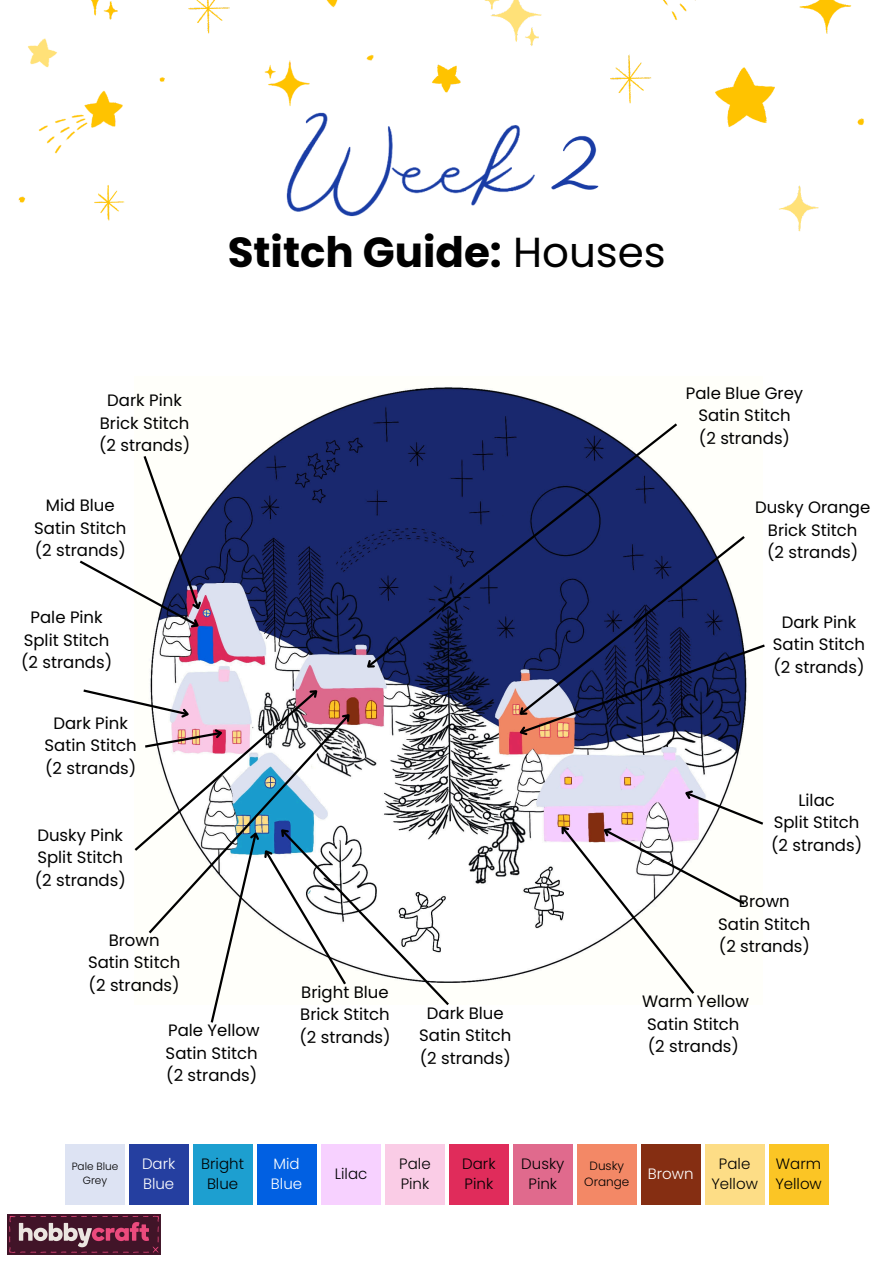
<style>
.page{position:relative;width:894px;height:1264px;background:#fff}
.page>*{position:absolute;margin:0;border:0;box-sizing:border-box;transform-origin:0 0}
.t1{font:700 42px "Poppins";color:#000}
.t2{font:16.5px/22.5px "Poppins";color:#000;text-align:center}
.t3{font:300 15px/20.2px "Poppins";color:#000;text-align:center}
.t4{font:300 15px/20.2px "Poppins";color:#fff}
.t5{font:300 12px/15.8px "Poppins";color:#000;text-align:center}
.t6{font:300 10.5px/14.7px "Poppins";color:#000;text-align:center}
.s1{font-weight:400}
</style>
<div class="page">
<img style="left:18px;top:0;width:846px;height:232px">
<img style="left:265px;top:3px;width:356px;height:229px">
<div style="left:65px;top:1143px;width:60px;height:61px;background:#dde3f3"></div>
<div style="left:129px;top:1143px;width:59px;height:61px;background:#253fa0"></div>
<div style="left:193px;top:1143px;width:59px;height:61px;background:#1d9fd0"></div>
<div style="left:257px;top:1143px;width:59px;height:61px;background:#0160e2"></div>
<div style="left:321px;top:1143px;width:59px;height:61px;background:#f7d1ff"></div>
<div style="left:385px;top:1143px;width:59px;height:61px;background:#facce6"></div>
<div style="left:449px;top:1143px;width:59px;height:61px;background:#e02c5b"></div>
<div style="left:513px;top:1143px;width:59px;height:61px;background:#e06a8d"></div>
<div style="left:577px;top:1143px;width:59px;height:61px;background:#f38866"></div>
<div style="left:641px;top:1143px;width:59px;height:61px;background:#852e12"></div>
<div style="left:704px;top:1143px;width:60px;height:61px;background:#fddd86"></div>
<div style="left:768px;top:1143px;width:60px;height:61px;background:#fbc525"></div>
<img style="left:150px;top:387px;width:592px;height:596px">
<svg style="left:79px;top:453px;width:126px;height:180px"></svg>
<svg style="left:513px;top:533px;width:252px;height:206px"></svg>
<svg style="left:365px;top:421px;width:314px;height:248px;background:#202d6d"></svg>
<svg style="left:361px;top:656px;width:17px;height:18px"></svg>
<img style="left:7px;top:1214px;width:153px;height:40px">
<svg style="left:83px;top:684px;width:368px;height:339px"></svg>
<svg style="left:555px;top:785px;width:209px;height:209px"></svg>
<h1 class="t1" style="left:228px;top:222px;width:439px">Stitch Guide: <span class="s1">Houses</span></h1>
<h2 class="t2" style="left:99px;top:389px;width:93px">Dark Pink<br>Brick Stitch (2 strands)</h2>
<h2 class="t2" style="left:34px;top:494px;width:94px">Mid Blue<br>Satin Stitch (2 strands)</h2>
<h2 class="t2" style="left:21px;top:606px;width:93px">Pale Pink<br>Split Stitch (2 strands)</h2>
<p class="t2" style="left:45px;top:711px;width:94px">Dark Pink<br>Satin Stitch (2 strands)</p>
<h2 class="t2" style="left:35px;top:823px;width:93px;text-align:left">Dusky Pink<br>Split Stitch (2 strands)</h2>
<h3 class="t2" style="left:685px;top:382px;width:119px">Pale Blue Grey<br>Satin Stitch<br>(2 strands)</h3>
<h2 class="t2" style="left:754px;top:496px;width:117px">Dusky Orange<br>Brick Stitch<br>(2 strands)</h2>
<h2 class="t2" style="left:772px;top:610px;width:94px">Dark Pink<br>Satin Stitch (2 strands)</h2>
<h2 class="t2" style="left:770px;top:788px;width:93px">Lilac<br>Split Stitch (2 strands)</h2>
<p class="t2" style="left:88px;top:928px;width:94px">Brown<br>Satin Stitch (2 strands)</p>
<h2 class="t2" style="left:166px;top:1019px;width:95px;text-align:justify">Pale Yellow Satin Stitch (2 strands)</h2>
<h2 class="t2" style="left:299px;top:980px;width:93px;text-align:justify">Bright Blue Brick Stitch (2 strands)</h2>
<h2 class="t2" style="left:419px;top:1001px;width:94px">Dark Blue<br>Satin Stitch (2 strands)</h2>
<h2 class="t2" style="left:718px;top:890px;width:94px">Brown<br>Satin Stitch (2 strands)</h2>
<h2 class="t2" style="left:642px;top:990px;width:108px">Warm Yellow<br>Satin Stitch (2 strands)</h2>
<p class="t6" style="left:72px;top:1158px;width:48px">Pale Blue<br>Grey</p>
<h2 class="t4" style="left:142px;top:1153px;width:35px">Dark<br>Blue</h2>
<h2 class="t3" style="left:201px;top:1153px;width:44px">Bright<br>Blue</h2>
<h2 class="t4" style="left:271px;top:1153px;width:33px">Mid<br>Blue</h2>
<h2 class="t3" style="left:335px;top:1163px;width:34px">Lilac</h2>
<h2 class="t3" style="left:399px;top:1153px;width:33px;text-align:left">Pale<br>Pink</h2>
<h2 class="t3" style="left:462px;top:1153px;width:35px;text-align:left">Dark<br>Pink</h2>
<h2 class="t3" style="left:521px;top:1153px;width:45px">Dusky<br>Pink</h2>
<h2 class="t5" style="left:584px;top:1157px;width:47px">Dusky<br>Orange</h2>
<h2 class="t4" style="left:647px;top:1163px;width:47px">Brown</h2>
<h2 class="t3" style="left:711px;top:1153px;width:48px">Pale<br>Yellow</h2>
<h2 class="t3" style="left:775px;top:1153px;width:48px;text-align:left">Warm<br>Yellow</h2>
</div>
